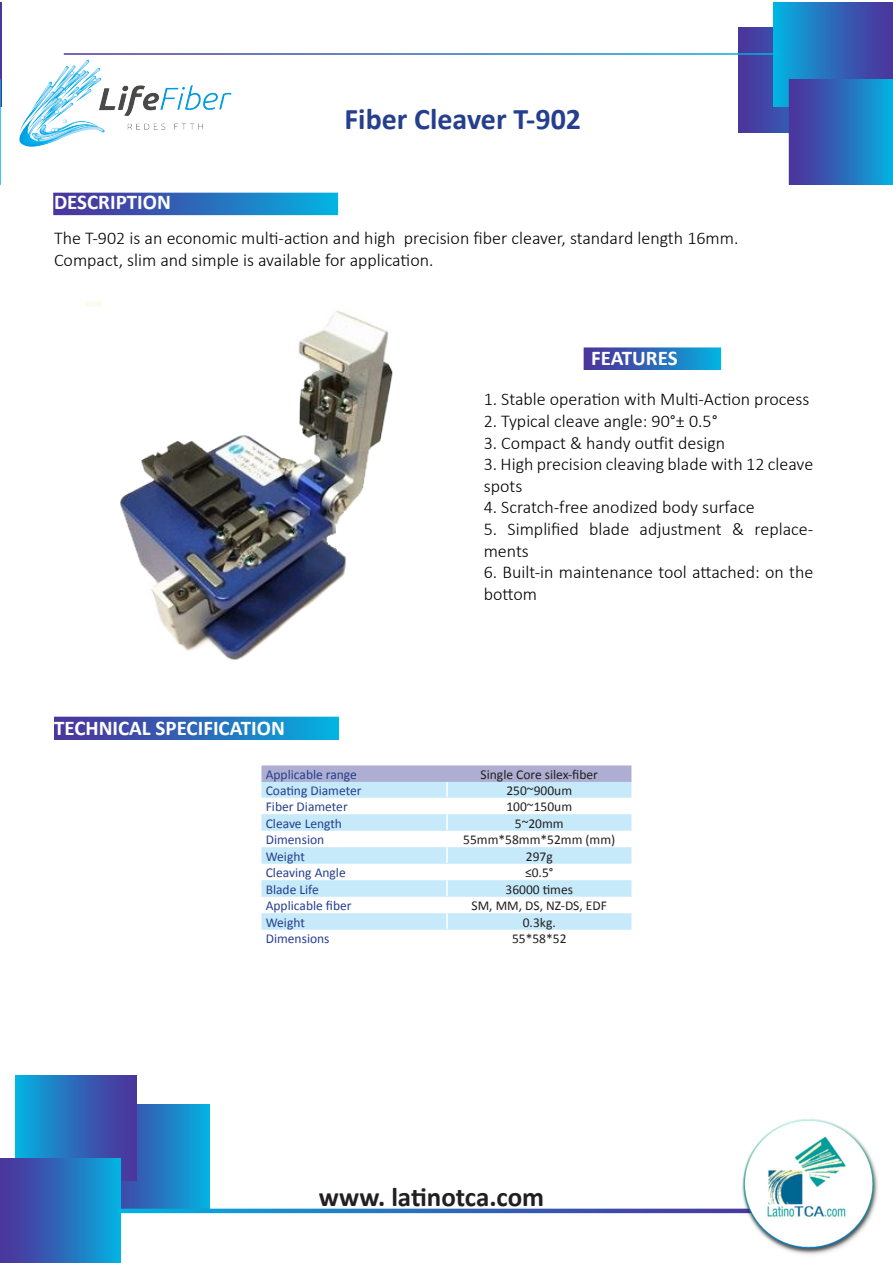
<style>
.page{position:relative;width:893px;height:1263px;background:#fff}
.page>*{position:absolute;margin:0;border:0;box-sizing:border-box;transform-origin:0 0}
.Titulo_ficha__azul{font:700 30px "Calibri";color:#253f8e}
.subtitulos_cuerpo{font:700 27px "Calibri";color:#231f20}
.titulos_de_parrafo_2{font:700 21px "Calibri";color:#fff}
.letra_de_ficha{font:300 18px/21.6px "Calibri";color:#000}
.cuerpo_tablas_titulo{font:13.5px "Calibri";color:#253f8e}
.cuerpo_tabla{font:13.5px "Calibri";color:#231f20}
</style>
<div class="page">
<div style="left:55px;top:717px;width:283px;height:22px;background:linear-gradient(to right,#512b97,#06adde)"></div>
<div style="left:54px;top:193px;width:283px;height:21px;background:linear-gradient(to right,#512b97,#06adde)"></div>
<div style="left:584px;top:348px;width:136px;height:21px;background:linear-gradient(to right,#512b97,#07abdd)"></div>
<img style="left:86px;top:301px;width:307px;height:359px">
<svg style="left:261px;top:765px;width:370px;height:165px"></svg>
<svg style="left:0;top:171px;width:1px;height:14px"></svg>
<svg style="left:738px;top:28px;width:51px;height:104px;background:#4244a4"></svg>
<div style="left:774px;top:2px;width:119px;height:104px;background:linear-gradient(to right,#05aedf,#502c98)"></div>
<div style="left:789px;top:80px;width:104px;height:104px;background:linear-gradient(to right,#522a96,#07abdd)"></div>
<hr style="left:64px;top:53px;width:718px;height:2px;background:#fff">
<svg style="left:120px;top:1104px;width:90px;height:104px;background:#1f81c6"></svg>
<div style="left:16px;top:1076px;width:120px;height:104px;background:linear-gradient(to right,#07abdd,#4e309a)"></div>
<div style="left:0;top:1159px;width:120px;height:104px;background:linear-gradient(to right,#512a97,#07abdd)"></div>
<svg style="left:117px;top:1208px;width:619px;height:5px;background:#4081c4"></svg>
<img style="left:0;top:2px;width:296px;height:169px">
<img style="left:736px;top:1119px;width:142px;height:136px">
<p class="titulos_de_parrafo_2" style="left:54px;top:189px;width:118px">DESCRIPTION</p>
<p class="Titulo_ficha__azul" style="left:344px;top:100px;width:238px">Fiber Cleaver T-902</p>
<p class="letra_de_ficha" style="left:54px;top:227px;width:686px">The T-902 is an economic multi-action and high precision fiber cleaver, standard length 16mm.<br>Compact, slim and simple is available for application.</p>
<p class="titulos_de_parrafo_2" style="left:591px;top:345px;width:88px">FEATURES</p>
<p class="titulos_de_parrafo_2" style="left:54px;top:714px;width:232px">TECHNICAL SPECIFICATION</p>
<p class="letra_de_ficha" style="left:484px;top:388px;width:327px">1. Stable operation with Multi-Action process</p>
<p class="letra_de_ficha" style="left:484px;top:410px;width:236px">2. Typical cleave angle: 90°± 0.5°</p>
<p class="letra_de_ficha" style="left:484px;top:432px;width:243px">3. Compact &amp; handy outfit design</p>
<p class="letra_de_ficha" style="left:484px;top:453px;width:331px">3. High precision cleaving blade with 12 cleave spots</p>
<p class="letra_de_ficha" style="left:484px;top:496px;width:272px">4. Scratch-free anodized body surface</p>
<p class="letra_de_ficha" style="left:484px;top:518px;width:331px">5. Simplified blade adjustment &amp; replace&shy;ments</p>
<p class="letra_de_ficha" style="left:484px;top:561px;width:331px">6. Built-in maintenance tool attached: on the bottom</p>
<p class="cuerpo_tablas_titulo" style="left:266px;top:766px;width:93px">Applicable range</p>
<p class="cuerpo_tabla" style="left:481px;top:766px;width:119px">Single Core silex-fiber</p>
<p class="cuerpo_tablas_titulo" style="left:266px;top:781px;width:97px">Coating Diameter</p>
<p class="cuerpo_tabla" style="left:506px;top:781px;width:67px">250~900um</p>
<p class="cuerpo_tablas_titulo" style="left:266px;top:798px;width:83px">Fiber Diameter</p>
<p class="cuerpo_tabla" style="left:506px;top:798px;width:67px">100~150um</p>
<p class="cuerpo_tablas_titulo" style="left:266px;top:814px;width:78px">Cleave Length</p>
<p class="cuerpo_tabla" style="left:515px;top:814px;width:50px">5~20mm</p>
<p class="cuerpo_tablas_titulo" style="left:266px;top:831px;width:60px">Dimension</p>
<p class="cuerpo_tabla" style="left:463px;top:831px;width:154px">55mm*58mm*52mm (mm)</p>
<p class="cuerpo_tablas_titulo" style="left:266px;top:847px;width:41px">Weight</p>
<p class="cuerpo_tabla" style="left:526px;top:847px;width:28px">297g</p>
<p class="cuerpo_tablas_titulo" style="left:266px;top:864px;width:82px">Cleaving Angle</p>
<p class="cuerpo_tabla" style="left:525px;top:864px;width:30px">≤0.5°</p>
<p class="cuerpo_tablas_titulo" style="left:266px;top:880px;width:55px">Blade Life</p>
<p class="cuerpo_tabla" style="left:505px;top:880px;width:69px">36000 times</p>
<p class="cuerpo_tablas_titulo" style="left:266px;top:897px;width:87px">Applicable fiber</p>
<p class="cuerpo_tabla" style="left:471px;top:897px;width:137px">SM, MM, DS, NZ-DS, EDF</p>
<p class="cuerpo_tablas_titulo" style="left:266px;top:913px;width:41px">Weight</p>
<p class="cuerpo_tabla" style="left:523px;top:913px;width:34px">0.3kg.</p>
<p class="cuerpo_tablas_titulo" style="left:266px;top:930px;width:65px">Dimensions</p>
<p class="cuerpo_tabla" style="left:512px;top:930px;width:56px">55*58*52</p>
<p class="subtitulos_cuerpo" style="left:319px;top:1180px;width:227px">www. latinotca.com</p>
</div>
